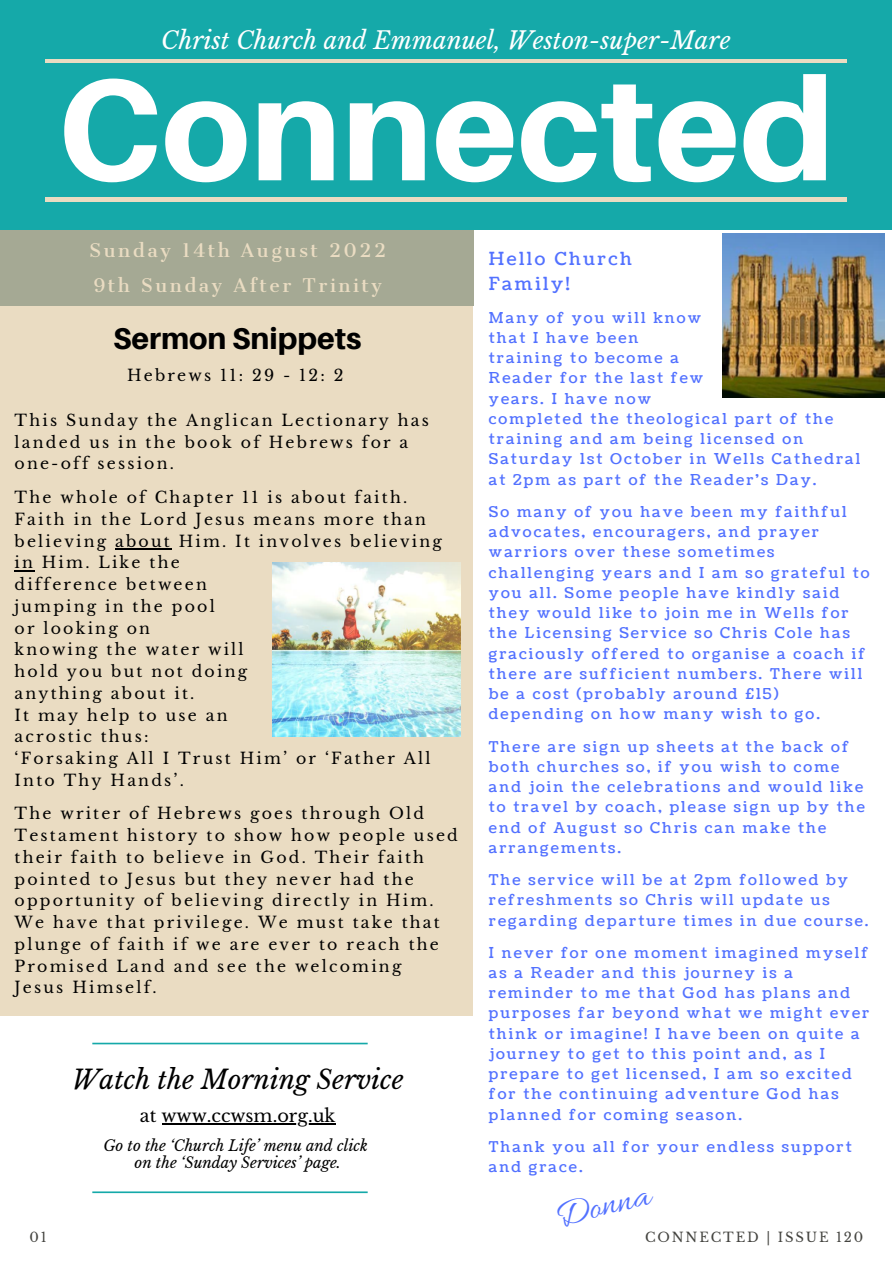
<style>
.page{position:relative;width:893px;height:1264px;background:#fff}
.page>*{position:absolute;margin:0;border:0;box-sizing:border-box;transform-origin:0 0}
.t1{font:800 144.45px "Aileron";color:#fff}
.t2{font:39px "Allura";color:#5271ff}
.t3{font:800 30px "Aileron";color:#000}
.t4{font:italic 26.1px "Libre Baskerville";color:#000}
.t5{font:italic 24px "Libre Baskerville";color:#fff}
.t6{font:18px "Cantata One";letter-spacing:.14em;color:#eadcc2}
.t7{font:18px/24.8px "Coustard";letter-spacing:.14em;color:#5271ff}
.t8{font:17.7px "Libre Baskerville";color:#000}
.t9{font:15.75px/21.8px "Libre Baskerville";letter-spacing:.14em;color:#000}
.t10{font:15px/20.2px "Coustard";letter-spacing:.14em;color:#5271ff}
.t11{font:italic 15px/17px "Libre Baskerville";color:#000;text-align:center}
.t12{font:13.2px "Libre Baskerville";letter-spacing:.14em;color:#444440}
</style>
<div class="page">
<div style="left:0;top:229px;width:473px;height:786px;background:#eadcc2"></div>
<hr style="left:115px;top:548px;width:57px;height:1px;background:#000">
<svg style="left:15px;top:570px;width:20px;height:1px"></svg>
<div style="left:0;top:229px;width:474px;height:76px;background:#a5a994"></div>
<div style="left:0;top:0;width:891px;height:229px;background:#15a9a9"></div>
<hr style="left:45px;top:59px;width:801px;height:4px;background:#eadcc2">
<hr style="left:45px;top:198px;width:801px;height:3px;background:#eadcc2">
<svg style="left:92px;top:1042px;width:275px;height:2px"></svg>
<svg style="left:92px;top:1191px;width:275px;height:2px"></svg>
<img style="left:273px;top:562px;width:188px;height:174px">
<hr style="left:161px;top:1123px;width:174px;height:1px;background:#000">
<img style="left:722px;top:234px;width:162px;height:163px">
<h3 class="t5" style="left:161px;top:25px;width:571px">Christ Church and Emmanuel, Weston-super-Mare</h3>
<h1 class="t1" style="left:57px;top:40px;width:779px">Connected</h1>
<p class="t6" style="left:89px;top:239px;width:298px">Sunday 14th August 2022</p>
<p class="t7" style="left:489px;top:247px;width:144px">Hello Church<br>Family!</p>
<p class="t10" style="left:489px;top:308px;width:373px">Many of you will know<br>that I have been<br>training to become a<br>Reader for the last few<br>years. I have now<br>completed the theological part of the training and am being licensed on<br>Saturday 1st October in Wells Cathedral at 2pm as part of the Reader's Day.</p>
<p class="t10" style="left:489px;top:502px;width:382px">So many of you have been my faithful advocates, encouragers, and prayer warriors over these sometimes challenging years and I am so grateful to you all. Some people have kindly said they would like to join me in Wells for the Licensing Service so Chris Cole has graciously offered to organise a coach if there are sufficient numbers. There will be a cost (probably around £15) depending on how many wish to go.</p>
<p class="t10" style="left:489px;top:736px;width:377px">There are sign up sheets at the back of both churches so, if you wish to come and join the celebrations and would like to travel by coach, please sign up by the end of August so Chris can make the arrangements.</p>
<p class="t10" style="left:489px;top:870px;width:381px">The service will be at 2pm followed by refreshments so Chris will update us regarding departure times in due course.</p>
<p class="t10" style="left:489px;top:942px;width:382px">I never for one moment imagined myself as a Reader and this journey is a reminder to me that God has plans and purposes far beyond what we might ever think or imagine! I have been on quite a journey to get to this point and, as I prepare to get licensed, I am so excited for the continuing adventure God has planned for coming season.</p>
<p class="t10" style="left:489px;top:1136px;width:364px">Thank you all for your endless support and grace.</p>
<h2 class="t2" style="left:550px;top:1195px;width:99px;rotate:-14deg">Donna</h2>
<p class="t6" style="left:93px;top:274px;width:290px">9th Sunday After Trinity</p>
<h3 class="t3" style="left:113px;top:319px;width:250px">Sermon Snippets</h3>
<p class="t9" style="left:127px;top:365px;width:218px">Hebrews 11: 29 - 12: 2</p>
<p class="t9" style="left:15px;top:409px;width:416px">This Sunday the Anglican Lectionary has landed us in the book of Hebrews for a one-off session.</p>
<p class="t9" style="left:15px;top:486px;width:429px">The whole of Chapter 11 is about faith.<br>Faith in the Lord Jesus means more than believing about Him. It involves believing in Him. Like the<br>difference between<br>jumping in the pool<br>or looking on<br>knowing the water will<br>hold you but not doing<br>anything about it.<br>It may help to use an<br>acrostic thus:<br>‘Forsaking All I Trust Him’ or ‘Father All<br>Into Thy Hands’.</p>
<p class="t9" style="left:15px;top:803px;width:445px">The writer of Hebrews goes through Old Testament history to show how people used their faith to believe in God. Their faith pointed to Jesus but they never had the opportunity of believing directly in Him.<br>We have that privilege. We must take that plunge of faith if we are ever to reach the Promised Land and see the welcoming<br>Jesus Himself.</p>
<h3 class="t4" style="left:72px;top:1063px;width:333px">Watch the Morning Service</h3>
<p class="t8" style="left:140px;top:1104px;width:197px">at www.ccwsm.org.uk</p>
<p class="t11" style="left:103px;top:1136px;width:266px">Go to the ‘Church Life’ menu and click on the ‘Sunday Services’ page.</p>
<p class="t12" style="left:29px;top:1228px;width:19px">01</p>
<p class="t12" style="left:645px;top:1228px;width:220px">CONNECTED | ISSUE 120</p>
</div>
